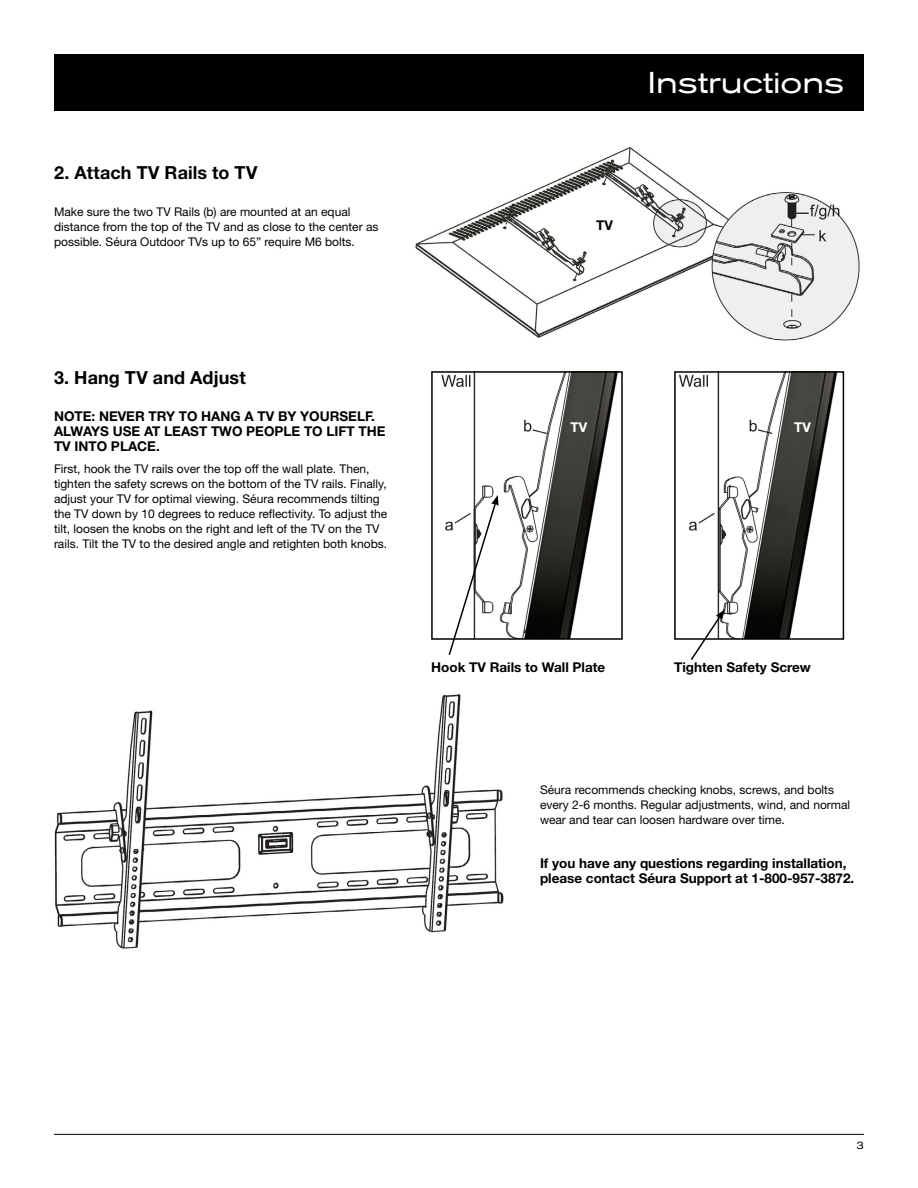
<style>
.page{position:relative;width:918px;height:1188px;background:#fff}
.page>*{position:absolute;margin:0;border:0;box-sizing:border-box;transform-origin:0 0}
.t1{font:expanded 30px "Akzidenz Grotesk BE";color:#fff}
.t2{font:700 18px "Helvetica Neue LT Std";letter-spacing:.005em;color:#000}
.t3{font:700 13.5px/15px "Helvetica Neue LT Std";color:#000}
.t4{font:700 13.5px "Helvetica Neue LT Std";color:#fff}
.t5{font:12px/15px "Helvetica Neue LT Std";color:#000}
.t6{font:expanded 10.5px "Akzidenz Grotesk BE";color:#000}
</style>
<div class="page">
<hr style="left:54px;top:1134px;width:810px;height:1px;background:#000">
<div style="left:54px;top:54px;width:810px;height:57px;background:#000"></div>
<img style="left:415px;top:147px;width:445px;height:194px">
<img style="left:54px;top:694px;width:450px;height:255px">
<img style="left:441px;top:374px;width:177px;height:263px">
<div style="left:431px;top:371px;width:192px;height:269px;border:2px solid #000"></div>
<img style="left:679px;top:374px;width:158px;height:263px">
<div style="left:674px;top:371px;width:170px;height:269px;border:2px solid #000"></div>
<svg style="left:447px;top:495px;width:51px;height:160px"></svg>
<svg style="left:689px;top:609px;width:36px;height:51px"></svg>
<h2 class="t2" style="left:54px;top:162px;width:205px">2. Attach TV Rails to TV</h2>
<p class="t5" style="left:54px;top:204px;width:326px">Make sure the two TV Rails (b) are mounted at an equal distance from the top of the TV and as close to the center as possible. Séura Outdoor TVs up to 65” require M6 bolts.</p>
<h1 class="t1" style="left:648px;top:64px;width:198px">Instructions</h1>
<p class="t3" style="left:596px;top:217px;width:18px">TV</p>
<h2 class="t2" style="left:54px;top:367px;width:193px">3. Hang TV and Adjust</h2>
<p class="t3" style="left:54px;top:408px;width:333px">NOTE: NEVER TRY TO HANG A TV BY YOURSELF.<br>ALWAYS USE AT LEAST TWO PEOPLE TO LIFT THE<br>TV INTO PLACE.</p>
<p class="t5" style="left:54px;top:461px;width:335px">First, hook the TV rails over the top off the wall plate. Then, tighten the safety screws on the bottom of the TV rails. Finally, adjust your TV for optimal viewing. Séura recommends tilting the TV down by 10 degrees to reduce reflectivity. To adjust the tilt, loosen the knobs on the right and left of the TV on the TV rails. Tilt the TV to the desired angle and retighten both knobs.</p>
<p class="t4" style="left:570px;top:419px;width:18px">TV</p>
<p class="t4" style="left:794px;top:419px;width:18px">TV</p>
<p class="t3" style="left:431px;top:659px;width:176px">Hook TV Rails to Wall Plate</p>
<p class="t3" style="left:674px;top:659px;width:138px">Tighten Safety Screw</p>
<p class="t5" style="left:540px;top:782px;width:312px">Séura recommends checking knobs, screws, and bolts every 2-6 months. Regular adjustments, wind, and normal wear and tear can loosen hardware over time.</p>
<p class="t3" style="left:540px;top:855px;width:316px">If you have any questions regarding installation, please contact Séura Support at 1-800-957-3872.</p>
<p class="t6" style="left:857px;top:1138px;width:9px">3</p>
</div>
